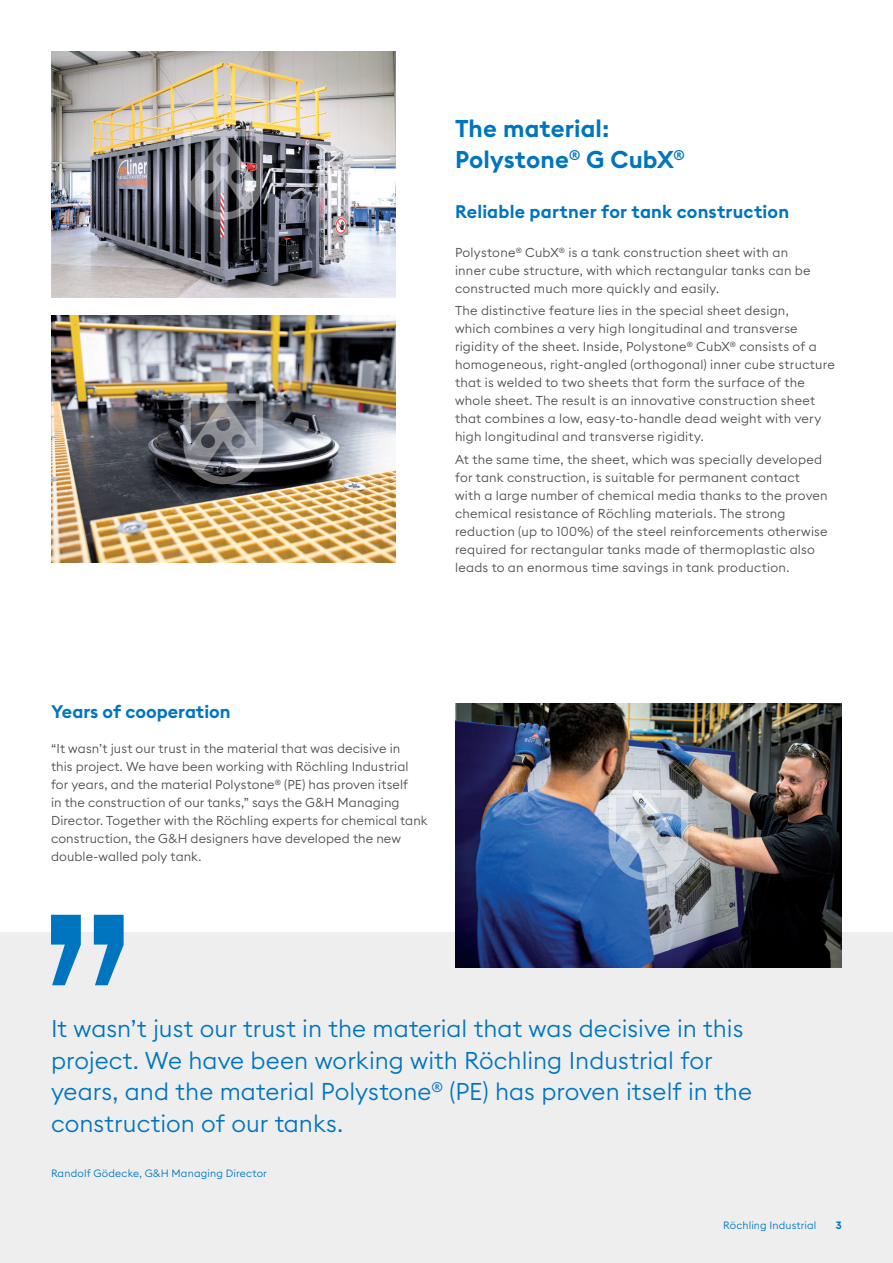
<style>
.page{position:relative;width:893px;height:1263px;background:#fff}
.page>*{position:absolute;margin:0;border:0;box-sizing:border-box;transform-origin:0 0}
.t1{font:300 24px/31.5px "Euclid Square";color:#0075bf}
.t2{font:600 24px/31.5px "Euclid Square";letter-spacing:.005em;color:#0075bf}
.t3{font:600 18px "Euclid Square";letter-spacing:.005em;color:#0075bf}
.t4{font:300 12.75px/18px "Euclid Square";letter-spacing:.015em;color:#4b4c4d}
.t5{font:300 10.5px "Euclid Square";letter-spacing:.01em;color:#0075bf}
.t6{font:600 10.5px "Euclid Square";color:#0075bf}
</style>
<div class="page">
<img style="left:51px;top:51px;width:344px;height:247px">
<div style="left:0;top:932px;width:893px;height:331px;background:#eeeeef"></div>
<svg style="left:51px;top:915px;width:30px;height:70px"></svg>
<svg style="left:94px;top:915px;width:30px;height:70px"></svg>
<img style="left:455px;top:703px;width:387px;height:265px">
<img style="left:51px;top:315px;width:344px;height:247px">
<svg style="left:183px;top:129px;width:80px;height:91px;background:#7e7c82"></svg>
<svg style="left:183px;top:393px;width:80px;height:91px;background:#77787e"></svg>
<svg style="left:609px;top:790px;width:79px;height:91px;background:#b2c0d2"></svg>
<h1 class="t2" style="left:455px;top:113px;width:231px">The material:<br>Polystone<sup>®</sup> G CubX<sup>®</sup></h1>
<h2 class="t3" style="left:455px;top:200px;width:336px">Reliable partner for tank construction</h2>
<p class="t4" style="left:455px;top:243px;width:357px">Polystone<sup>®</sup> CubX<sup>®</sup> is a tank construction sheet with an inner cube structure, with which rectangular tanks can be constructed much more quickly and easily.</p>
<p class="t4" style="left:455px;top:302px;width:381px">The distinctive feature lies in the special sheet design,<br>which combines a very high longitudinal and transverse rigidity of the sheet. Inside, Polystone<sup>®</sup> CubX<sup>®</sup> consists of a homogeneous, right-angled (orthogonal) inner cube structure that is welded to two sheets that form the surface of the whole sheet. The result is an innovative construction sheet that combines a low, easy-to-handle dead weight with very high longitudinal and transverse rigidity.</p>
<p class="t4" style="left:455px;top:450px;width:374px">At the same time, the sheet, which was specially developed for tank construction, is suitable for permanent contact with a large number of chemical media thanks to the proven chemical resistance of Röchling materials. The strong reduction (up to 100%) of the steel reinforcements otherwise required for rectangular tanks made of thermoplastic also leads to an enormous time savings in tank production.</p>
<h2 class="t3" style="left:51px;top:700px;width:181px">Years of cooperation</h2>
<p class="t4" style="left:51px;top:739px;width:378px">“It wasnʼt just our trust in the material that was decisive in<br>this project. We have been working with Röchling Industrial for years, and the material Polystone<sup>®</sup> (PE) has proven itself<br>in the construction of our tanks,” says the G&amp;H Managing Director. Together with the Röchling experts for chemical tank construction, the G&amp;H designers have developed the new double-walled poly tank.</p>
<h1 class="t1" style="left:51px;top:1013px;width:702px">It wasnʼt just our trust in the material that was decisive in this project. We have been working with Röchling Industrial for years, and the material Polystone<sup>®</sup> (PE) has proven itself in the construction of our tanks.</h1>
<p class="t5" style="left:51px;top:1166px;width:217px">Randolf Gödecke, G&amp;H Managing Director</p>
<p class="t5" style="left:723px;top:1218px;width:95px">Röchling Industrial</p>
<p class="t6" style="left:836px;top:1218px;width:7px">3</p>
</div>
